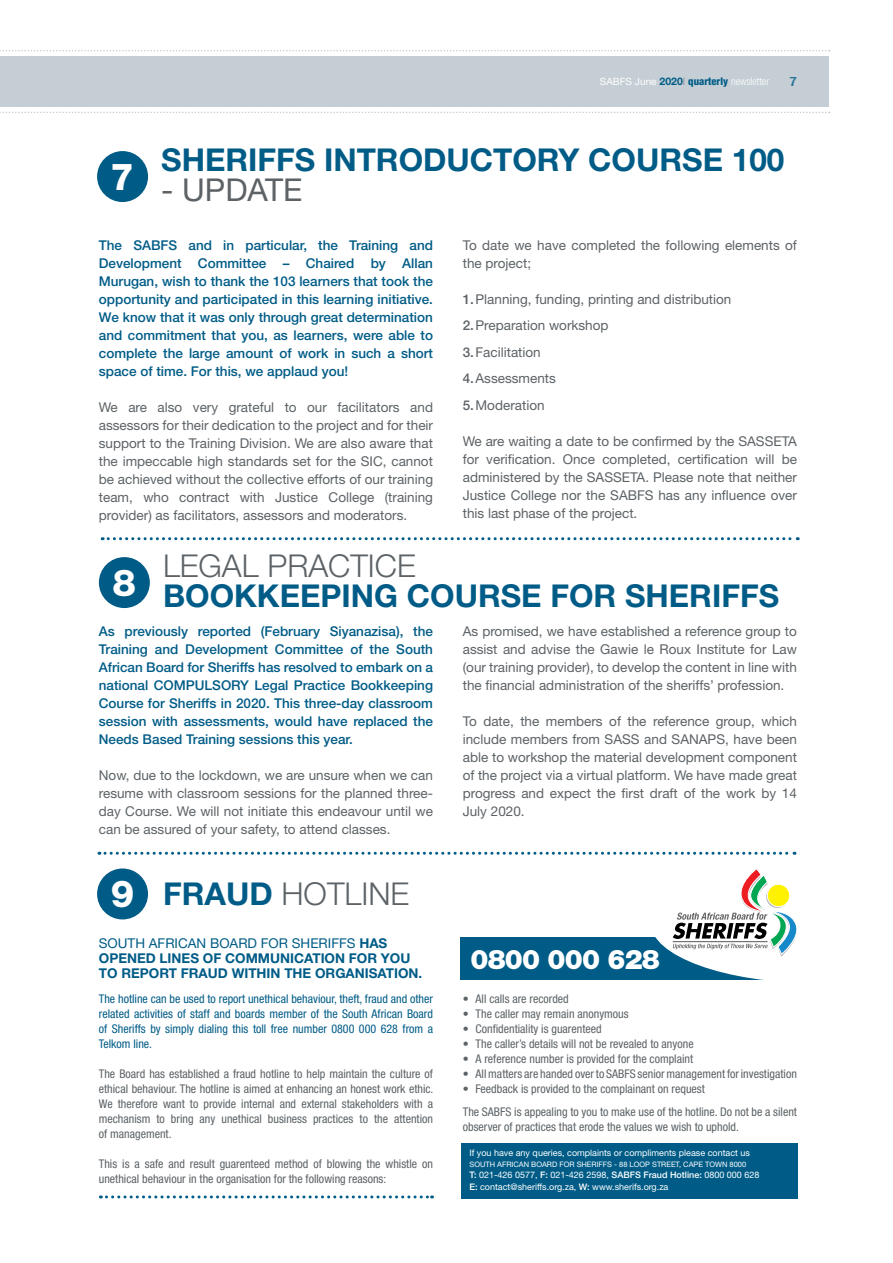
<style>
.page{position:relative;width:893px;height:1263px;background:#fff}
.page>*{position:absolute;margin:0;border:0;box-sizing:border-box;transform-origin:0 0}
.t1{font:800 37.2px "Helvetica Neue LT Std";color:#fff}
.t2{font:700 31.5px "Helvetica Neue LT Std";color:#005c87}
.t3{font:300 31.5px "Helvetica Neue LT Std";color:#5c6266}
.t4{font:31.5px "Helvetica Neue LT Std";color:#5c6266}
.t5{font:900 27px "Helvetica Neue LT Std";letter-spacing:-.03em;color:#fff}
.t6{font:13.5px/18px "Helvetica Neue LT Std";color:#5c6266;text-align:justify}
.t7{font:500 13.5px/18px "Helvetica Neue LT Std";color:#005c87;text-align:justify}
.t8{font:700 13.5px/15px "Helvetica Neue LT Std";color:#005c87}
.t9{font:condensed 12px/15px "Helvetica Neue LT Std";color:#5c6266}
.t10{font:condensed 12px/15px "Helvetica Neue LT Std";color:#005c87;text-align:justify}
.t11{font:300 condensed 10.5px "Helvetica Neue LT Std";color:#fff}
.t12{font:9px/11.2px "Helvetica Neue LT Std";color:#fff}
.t13{font:7.5px "Helvetica Neue LT Std";color:#fff}
.s1{font-weight:400;font-stretch:normal;font-size:10.05px}
.s2{font-weight:700;font-stretch:normal;color:#005c87}
.s3{font-stretch:normal;color:#81878b}
.s4{font-weight:800;color:#005c87}
.s5{font-weight:500}
.s6{font-weight:800;font-size:37.2px;color:#fff}
.s7{font-weight:700;color:#005c87}
.s8{font-weight:400}
</style>
<div class="page">
<div style="left:461px;top:937px;width:336px;height:43px;background:#005c87"></div>
<svg style="left:655px;top:869px;width:142px;height:111px"></svg>
<div style="left:0;top:56px;width:829px;height:51px;background:#c4ced4"></div>
<svg style="left:0;top:50px;width:830px;height:1px"></svg>
<svg style="left:0;top:112px;width:830px;height:1px"></svg>
<div style="left:97px;top:151px;width:51px;height:51px;background:#005c87;border-radius:50%"></div>
<div style="left:99px;top:557px;width:51px;height:51px;background:#005c87;border-radius:50%"></div>
<svg style="left:102px;top:537px;width:696px;height:3px"></svg>
<svg style="left:99px;top:852px;width:696px;height:3px"></svg>
<svg style="left:100px;top:1195px;width:333px;height:3px"></svg>
<div style="left:97px;top:868px;width:51px;height:51px;background:#005c87;border-radius:50%"></div>
<div style="left:462px;top:1143px;width:336px;height:55px;background:#005c87"></div>
<h1 class="t1" style="left:110px;top:154px;width:25px">7</h1>
<p class="t11" style="left:600px;top:76px;width:171px"><span class="s1">SABFS June</span> <span class="s2">2020</span><span class="s3">I</span> <span class="s4">quarterly</span> newsletter</p>
<p class="t8" style="left:789px;top:74px;width:9px">7</p>
<h2 class="t2" style="left:161px;top:141px;width:625px">SHERIFFS INTRODUCTORY COURSE 100</h2>
<h2 class="t4" style="left:161px;top:171px;width:143px">- UPDATE</h2>
<p class="t7" style="left:99px;top:236px;width:336px">The SABFS and in particular, the Training and Development Committee – Chaired by Allan Murugan, wish to thank the 103 learners that took the opportunity and participated in this learning initiative.<br>We know that it was only through great determination and commitment that you, as learners, were able to complete the large amount of work in such a short space of time. For this, we applaud you!</p>
<p class="t6" style="left:99px;top:398px;width:336px">We are also very grateful to our facilitators and assessors for their dedication to the project and for their support to the Training Division. We are also aware that the impeccable high standards set for the SIC, cannot be achieved without the collective efforts of our training team, who contract with Justice College (training provider) as facilitators, assessors and moderators.</p>
<p class="t6" style="left:463px;top:236px;width:336px">To date we have completed the following elements of the project;</p>
<p class="t6" style="left:463px;top:285px;width:270px;line-height:26.5px;text-align:left"><span class="s5">1.</span>Planning, funding, printing and distribution<br><span class="s5">2.</span>Preparation workshop<br><span class="s5">3.</span>Facilitation<br><span class="s5">4.</span>Assessments<br><span class="s5">5.</span>Moderation</p>
<p class="t6" style="left:463px;top:432px;width:336px">We are waiting a date to be confirmed by the SASSETA for verification. Once completed, certification will be administered by the SASSETA. Please note that neither Justice College nor the SABFS has any influence over this last phase of the project.</p>
<h1 class="t1" style="left:113px;top:560px;width:25px">8</h1>
<h2 class="t3" style="left:163px;top:547px;width:254px">LEGAL PRACTICE</h2>
<h2 class="t2" style="left:163px;top:577px;width:618px">BOOKKEEPING COURSE FOR SHERIFFS</h2>
<p class="t7" style="left:99px;top:622px;width:336px">As previously reported (February Siyanazisa), the Training and Development Committee of the South African Board for Sheriffs has resolved to embark on a national COMPULSORY Legal Practice Bookkeeping Course for Sheriffs in 2020. This three-day classroom session with assessments, would have replaced the Needs Based Training sessions this year.</p>
<p class="t6" style="left:99px;top:766px;width:336px">Now, due to the lockdown, we are unsure when we can resume with classroom sessions for the planned three&shy;day Course. We will not initiate this endeavour until we can be assured of your safety, to attend classes.</p>
<h2 class="t3" style="left:111px;top:875px;width:300px"><span class="s6">9</span> <span class="s7">FRAUD</span> HOTLINE</h2>
<p class="t8" style="left:99px;top:936px;width:325px"><span class="s8">SOUTH AFRICAN BOARD FOR SHERIFFS</span> HAS<br>OPENED LINES OF COMMUNICATION FOR YOU<br>TO REPORT FRAUD WITHIN THE ORGANISATION.</p>
<p class="t10" style="left:99px;top:991px;width:336px">The hotline can be used to report unethical behaviour, theft, fraud and other related activities of staff and boards member of the South African Board of Sheriffs by simply dialing this toll free number 0800 000 628 from a Telkom line.</p>
<p class="t9" style="left:99px;top:1066px;width:336px;text-align:justify">The Board has established a fraud hotline to help maintain the culture of ethical behaviour. The hotline is aimed at enhancing an honest work ethic.<br>We therefore want to provide internal and external stakeholders with a mechanism to bring any unethical business practices to the attention of management.</p>
<p class="t9" style="left:99px;top:1156px;width:336px">This is a safe and result guarenteed method of blowing the whistle on unethical behaviour in the organisation for the following reasons:</p>
<p class="t6" style="left:463px;top:622px;width:336px">As promised, we have established a reference group to assist and advise the Gawie le Roux Institute for Law (our training provider), to develop the content in line with the financial administration of the sheriffs’ profession.</p>
<p class="t6" style="left:463px;top:712px;width:336px">To date, the members of the reference group, which include members from SASS and SANAPS, have been able to workshop the material development component of the project via a virtual platform. We have made great progress and expect the first draft of the work by 14<br>July 2020.</p>
<h3 class="t5" style="left:470px;top:943px;width:191px">0800 000 628</h3>
<p class="t9" style="left:463px;top:991px;width:108px">• All calls are recorded</p>
<p class="t9" style="left:463px;top:1006px;width:167px">• The caller may remain anonymous</p>
<p class="t9" style="left:463px;top:1021px;width:140px">• Confidentiality is guarenteed</p>
<p class="t9" style="left:463px;top:1036px;width:232px">• The caller’s details will not be revealed to anyone</p>
<p class="t9" style="left:463px;top:1051px;width:232px">• A reference number is provided for the complaint</p>
<p class="t9" style="left:463px;top:1066px;width:336px">• All matters are handed over to SABFS senior management for investigation</p>
<p class="t9" style="left:463px;top:1076px;width:336px;line-height:23.5px">• Feedback is provided to the complainant on request<br>The SABFS is appealing to you to make use of the hotline. Do not be a silent</p>
<p class="t9" style="left:463px;top:1119px;width:278px">observer of practices that erode the values we wish to uphold.</p>
<p class="t12" style="left:469px;top:1147px;width:282px">If you have any queries, complaints or compliments please contact us</p>
<p class="t13" style="left:469px;top:1160px;width:278px">SOUTH AFRICAN BOARD FOR SHERIFFS - 88 LOOP STREET, CAPE TOWN 8000</p>
<p class="t12" style="left:469px;top:1169px;width:291px"><span class="s5">T:</span> 021-426 0577, <span class="s5">F:</span> 021-426 2598, <span class="s5">SABFS Fraud Hotline:</span> 0800 000 628<br><span class="s5">E:</span> contact@sheriffs.org.za, <span class="s5">W:</span> www.sherifs.org.za</p>
</div>
